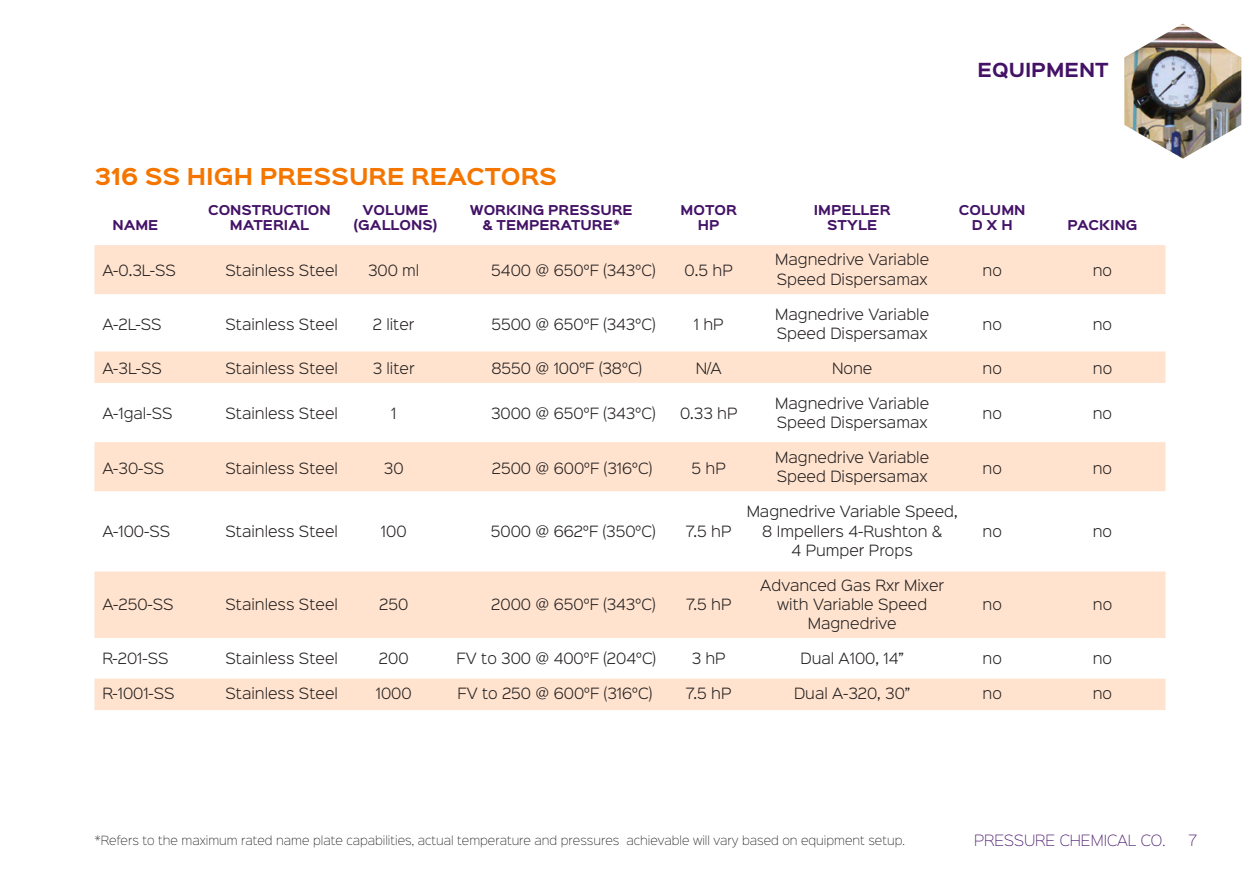
<style>
.page{position:relative;width:1260px;height:882px;background:#fff}
.page>*{position:absolute;margin:0;border:0;box-sizing:border-box;transform-origin:0 0}
.t1{font:700 21px "Sinkin Sans 700";color:#f47600}
.t2{font:700 17.5px "Sinkin Sans 700";color:#431266}
.t3{font:300 14px "Sinkin Sans 300";color:#231f20}
.t4{font:14px "Sinkin Sans 200 X Light";color:#431266}
.t5{font:700 12.25px "Sinkin Sans 700";color:#431266}
.t6{font:11.38px "Sinkin Sans 200 X Light";color:#231f20}
</style>
<div class="page">
<div style="left:94px;top:679px;width:1072px;height:31px;background:#ffe3ce"></div>
<div style="left:94px;top:351px;width:1072px;height:32px;background:#ffe3ce"></div>
<div style="left:94px;top:442px;width:1072px;height:49px;background:#ffe3ce"></div>
<div style="left:94px;top:571px;width:1072px;height:67px;background:#ffe3ce"></div>
<div style="left:94px;top:245px;width:1072px;height:49px;background:#ffe3ce"></div>
<img style="left:1124px;top:24px;width:117px;height:135px">
<p class="t2" style="left:978px;top:61px;width:132px">EQUIPMENT</p>
<p class="t1" style="left:94px;top:165px;width:464px">316 SS HIGH PRESSURE REACTORS</p>
<p class="t5" style="left:208px;top:204px;width:124px">CONSTRUCTION</p>
<p class="t5" style="left:362px;top:204px;width:68px">VOLUME</p>
<p class="t5" style="left:470px;top:204px;width:165px">WORKING PRESSURE</p>
<p class="t5" style="left:681px;top:204px;width:58px">MOTOR</p>
<p class="t5" style="left:814px;top:204px;width:78px">IMPELLER</p>
<p class="t5" style="left:959px;top:204px;width:68px">COLUMN</p>
<p class="t5" style="left:112px;top:219px;width:48px">NAME</p>
<p class="t5" style="left:230px;top:219px;width:81px">MATERIAL</p>
<p class="t5" style="left:354px;top:219px;width:85px">(GALLONS)</p>
<p class="t5" style="left:482px;top:219px;width:139px">&amp; TEMPERATURE*</p>
<p class="t5" style="left:698px;top:219px;width:23px">HP</p>
<p class="t5" style="left:827px;top:219px;width:52px">STYLE</p>
<p class="t5" style="left:972px;top:219px;width:42px">D X H</p>
<p class="t5" style="left:1068px;top:219px;width:71px">PACKING</p>
<p class="t3" style="left:102px;top:259px;width:75px">A-0.3L-SS</p>
<p class="t3" style="left:225px;top:259px;width:114px">Stainless Steel</p>
<p class="t3" style="left:368px;top:259px;width:53px">300 ml</p>
<p class="t3" style="left:491px;top:259px;width:166px">5400 @ 650°F (343°C)</p>
<p class="t3" style="left:685px;top:259px;width:50px">0.5 hP</p>
<p class="t3" style="left:775px;top:248px;width:155px">Magnedrive Variable</p>
<p class="t3" style="left:983px;top:259px;width:21px">no</p>
<p class="t3" style="left:1093px;top:259px;width:21px">no</p>
<p class="t3" style="left:777px;top:267px;width:152px">Speed Dispersamax</p>
<p class="t3" style="left:102px;top:313px;width:61px">A-2L-SS</p>
<p class="t3" style="left:225px;top:313px;width:114px">Stainless Steel</p>
<p class="t3" style="left:373px;top:313px;width:43px">2 liter</p>
<p class="t3" style="left:491px;top:313px;width:165px">5500 @ 650°F (343°C)</p>
<p class="t3" style="left:694px;top:313px;width:31px">1 hP</p>
<p class="t3" style="left:775px;top:302px;width:155px">Magnedrive Variable</p>
<p class="t3" style="left:777px;top:322px;width:152px">Speed Dispersamax</p>
<p class="t3" style="left:983px;top:313px;width:21px">no</p>
<p class="t3" style="left:1093px;top:313px;width:21px">no</p>
<p class="t3" style="left:102px;top:357px;width:61px">A-3L-SS</p>
<p class="t3" style="left:225px;top:357px;width:114px">Stainless Steel</p>
<p class="t3" style="left:373px;top:357px;width:43px">3 liter</p>
<p class="t3" style="left:491px;top:357px;width:152px">8550 @ 100°F (38°C)</p>
<p class="t3" style="left:696px;top:357px;width:27px">N/A</p>
<p class="t3" style="left:832px;top:357px;width:42px">None</p>
<p class="t3" style="left:983px;top:357px;width:21px">no</p>
<p class="t3" style="left:1093px;top:357px;width:21px">no</p>
<p class="t3" style="left:102px;top:402px;width:72px">A-1gal-SS</p>
<p class="t3" style="left:225px;top:402px;width:114px">Stainless Steel</p>
<p class="t3" style="left:391px;top:402px;width:7px">1</p>
<p class="t3" style="left:491px;top:402px;width:166px">3000 @ 650°F (343°C)</p>
<p class="t3" style="left:680px;top:402px;width:59px">0.33 hP</p>
<p class="t3" style="left:775px;top:392px;width:155px">Magnedrive Variable</p>
<p class="t3" style="left:983px;top:402px;width:21px">no</p>
<p class="t3" style="left:1093px;top:402px;width:21px">no</p>
<p class="t3" style="left:777px;top:411px;width:152px">Speed Dispersamax</p>
<p class="t3" style="left:102px;top:456px;width:63px">A-30-SS</p>
<p class="t3" style="left:225px;top:456px;width:114px">Stainless Steel</p>
<p class="t3" style="left:384px;top:456px;width:21px">30</p>
<p class="t3" style="left:492px;top:456px;width:162px">2500 @ 600°F (316°C)</p>
<p class="t3" style="left:692px;top:456px;width:36px">5 hP</p>
<p class="t3" style="left:775px;top:446px;width:155px">Magnedrive Variable</p>
<p class="t3" style="left:777px;top:465px;width:152px">Speed Dispersamax</p>
<p class="t3" style="left:747px;top:500px;width:213px">Magnedrive Variable Speed,</p>
<p class="t3" style="left:983px;top:456px;width:21px">no</p>
<p class="t3" style="left:1093px;top:456px;width:21px">no</p>
<p class="t3" style="left:102px;top:519px;width:69px">A-100-SS</p>
<p class="t3" style="left:225px;top:519px;width:114px">Stainless Steel</p>
<p class="t3" style="left:381px;top:519px;width:27px">100</p>
<p class="t3" style="left:491px;top:519px;width:166px">5000 @ 662°F (350°C)</p>
<p class="t3" style="left:686px;top:519px;width:47px">7.5 hP</p>
<p class="t3" style="left:762px;top:519px;width:181px">8 Impellers 4-Rushton &amp;</p>
<p class="t3" style="left:983px;top:519px;width:21px">no</p>
<p class="t3" style="left:1093px;top:519px;width:21px">no</p>
<p class="t3" style="left:792px;top:539px;width:123px">4 Pumper Props</p>
<p class="t3" style="left:760px;top:574px;width:185px">Advanced Gas Rxr Mixer</p>
<p class="t3" style="left:102px;top:593px;width:73px">A-250-SS</p>
<p class="t3" style="left:225px;top:593px;width:114px">Stainless Steel</p>
<p class="t3" style="left:379px;top:593px;width:31px">250</p>
<p class="t3" style="left:491px;top:593px;width:166px">2000 @ 650°F (343°C)</p>
<p class="t3" style="left:686px;top:593px;width:47px">7.5 hP</p>
<p class="t3" style="left:777px;top:593px;width:152px">with Variable Speed</p>
<p class="t3" style="left:983px;top:593px;width:21px">no</p>
<p class="t3" style="left:1093px;top:593px;width:21px">no</p>
<p class="t3" style="left:808px;top:612px;width:90px">Magnedrive</p>
<p class="t3" style="left:102px;top:647px;width:68px">R-201-SS</p>
<p class="t3" style="left:225px;top:647px;width:114px">Stainless Steel</p>
<p class="t3" style="left:379px;top:647px;width:31px">200</p>
<p class="t3" style="left:457px;top:647px;width:201px">FV to 300 @ 400°F (204°C)</p>
<p class="t3" style="left:692px;top:647px;width:36px">3 hP</p>
<p class="t3" style="left:801px;top:647px;width:105px">Dual A100, 14”</p>
<p class="t3" style="left:983px;top:647px;width:21px">no</p>
<p class="t3" style="left:1093px;top:647px;width:21px">no</p>
<p class="t3" style="left:102px;top:682px;width:74px">R-1001-SS</p>
<p class="t3" style="left:225px;top:682px;width:114px">Stainless Steel</p>
<p class="t3" style="left:376px;top:682px;width:37px">1000</p>
<p class="t3" style="left:457px;top:682px;width:196px">FV to 250 @ 600°F (316°C)</p>
<p class="t3" style="left:686px;top:682px;width:47px">7.5 hP</p>
<p class="t3" style="left:794px;top:682px;width:118px">Dual A-320, 30”</p>
<p class="t3" style="left:983px;top:682px;width:21px">no</p>
<p class="t3" style="left:1093px;top:682px;width:21px">no</p>
<p class="t6" style="left:94px;top:831px;width:812px">*Refers to the maximum rated name plate capabilities, actual temperature and pressures achievable will vary based on equipment setup.</p>
<p class="t4" style="left:974px;top:829px;width:193px">PRESSURE CHEMICAL CO.</p>
<p class="t4" style="left:1188px;top:829px;width:10px">7</p>
</div>
